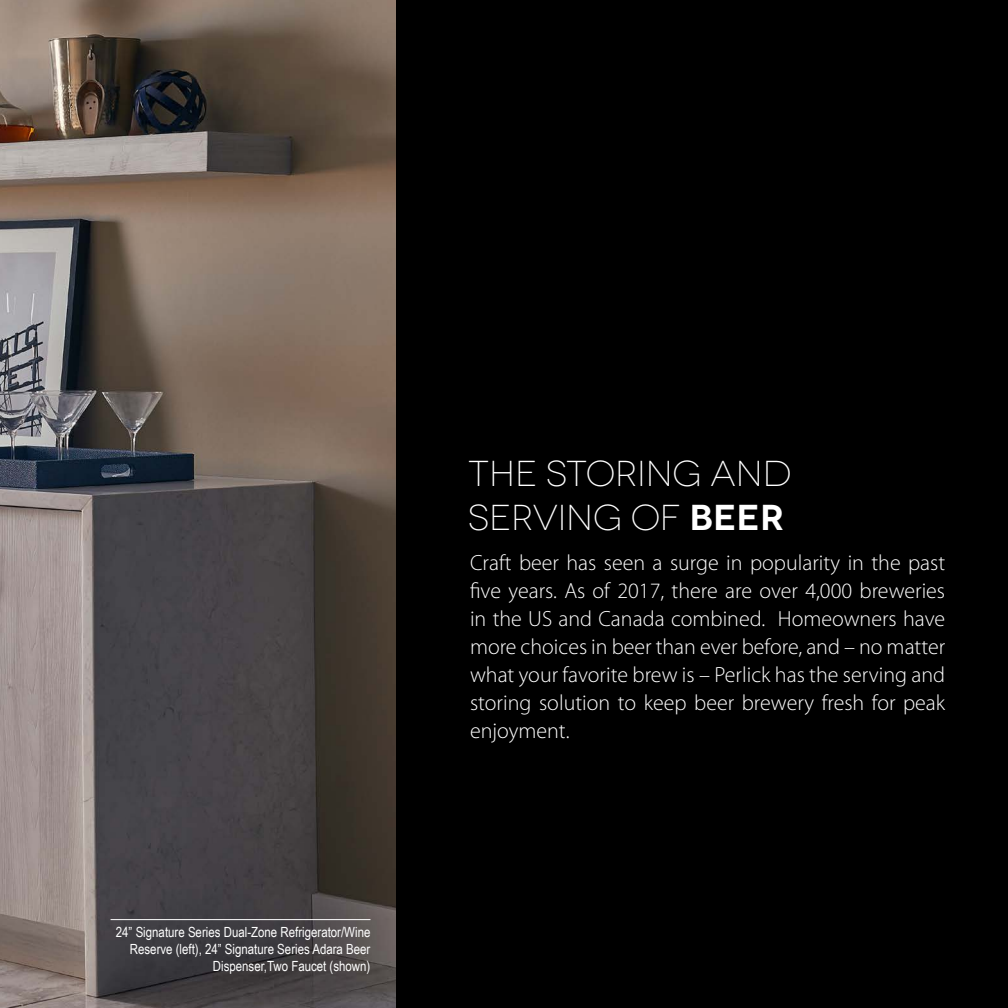
<style>
.page{position:relative;width:1008px;height:1008px;background:#fff}
.page>*{position:absolute;margin:0;border:0;box-sizing:border-box;transform-origin:0 0}
.t1{font:300 36px/44px "Novecentowide";letter-spacing:-.005em;color:#fff}
.t2{font:300 22px/28px "Myriad Pro";color:#fff;text-align:justify}
.t3{font:14px/16.8px "Arial Narrow";color:#fff;text-align:right}
.s1{font-weight:600}
</style>
<div class="page">
<img style="left:0;top:0;width:396px;height:1008px">
<div style="left:396px;top:0;width:612px;height:1008px;background:#000"></div>
<hr style="left:111px;top:919px;width:259px;height:1px;background:#fff">
<p class="t3" style="left:116px;top:923px;width:256px">24” Signature Series Dual-Zone Refrigerator/Wine<br>Reserve (left), 24” Signature Series Adara Beer<br>Dispenser,Two Faucet (shown)</p>
<h1 class="t1" style="left:468px;top:451px;width:325px">THE STORING AND<br>SERVING OF <span class="s1">BEER</span></h1>
<p class="t2" style="left:470px;top:548px;width:477px">Craft beer has seen a surge in popularity in the past five years. As of 2017, there are over 4,000 breweries in the US and Canada combined. Homeowners have more choices in beer than ever before, and – no matter what your favorite brew is – Perlick has the serving and storing solution to keep beer brewery fresh for peak enjoyment.</p>
</div>
